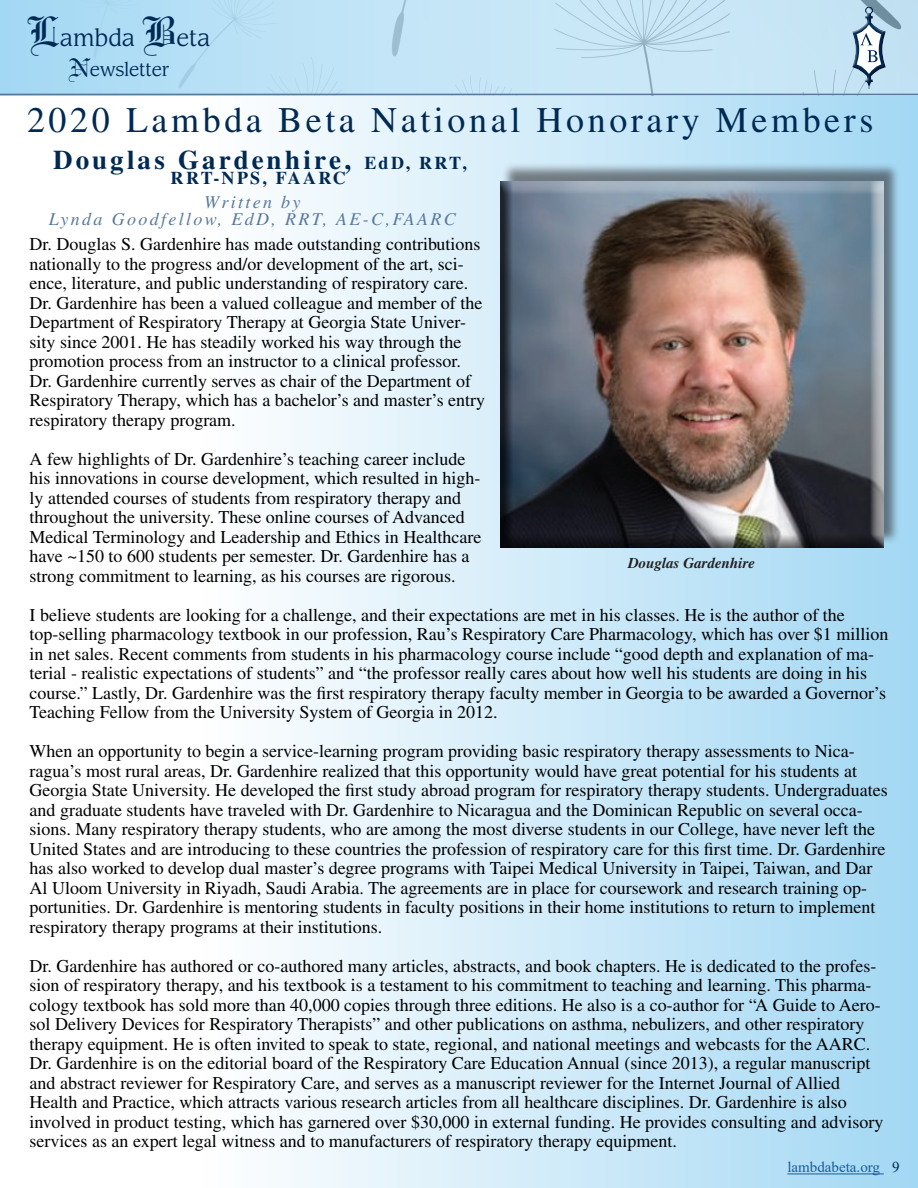
<style>
.page{position:relative;width:918px;height:1188px;background:#fff}
.page>*{position:absolute;margin:0;border:0;box-sizing:border-box;transform-origin:0 0}
.t1{font:36px "Times";letter-spacing:.1em;color:#002953}
.amount{font:700 27px "Times";letter-spacing:.11em;color:#002953}
.t2{font:22.5px "Leawood";letter-spacing:-.005em;color:#002a56}
.t3{font:18px/19.5px "Times";color:#000}
.t4{font:italic 18px "Times";letter-spacing:.13em;color:#59799c}
.amount-2{font:700 18px "Times";letter-spacing:.125em;color:#002953}
.t5{font:18px "Leawood";letter-spacing:-.015em;color:#002a56}
.t6{font:italic 700 15px "Times";color:#231f20}
.t7{font:15px "Times New Roman";color:#175d9e}
.s1{font-family:"Linotext";font-size:45px}
.s2{font-family:"Linotext";font-size:27px}
.s3{font-size:18px}
.s4{color:#002953}
</style>
<div class="page">
<div style="left:0;top:0;width:918px;height:1188px;background:linear-gradient(to right,#fff,#a7d9f4)"></div>
<div style="left:0;top:0;width:918px;height:95px;background:linear-gradient(to right,#b0def7,#cae4f1)"></div>
<div style="left:849px;top:3px;width:39px;height:87px;background:#fff;opacity:.75"></div>
<div style="left:850px;top:7px;width:39px;height:85px;background:#231f20;opacity:.75"></div>
<hr style="left:0;top:94px;width:918px;height:1px;background:#59799c">
<div style="left:501px;top:162px;width:399px;height:382px;background:#231f20;opacity:.55"></div>
<div style="left:500px;top:179px;width:383px;height:369px;background:#231f20;opacity:.75"></div>
<hr style="left:787px;top:1174px;width:97px;height:1px;background:#175d9e">
<p class="t2" style="left:27px;top:25px;width:185px"><span class="s1">L</span>ambda <span class="s1">B</span>eta</p>
<p class="t5" style="left:68px;top:59px;width:102px"><span class="s2">N</span>ewsletter</p>
<p class="t1" style="left:27px;top:100px;width:848px">2020 Lambda Beta National Honorary Members</p>
<p class="amount" style="left:53px;top:144px;width:415px">Douglas Gardenhire, <span class="s3">EdD, RRT,</span></p>
<p class="amount-2" style="left:171px;top:168px;width:177px">RRT-NPS, FAARC</p>
<p class="t4" style="left:204px;top:192px;width:98px">Written by</p>
<p class="t4" style="left:49px;top:209px;width:408px">Lynda Goodfellow, EdD, RRT, AE-C,FAARC</p>
<p class="t3" style="left:30px;top:235px;width:457px">Dr. Douglas S. Gardenhire has made outstanding contributions nationally to the progress and/or development of the art, sci&shy;ence, literature, and public understanding of respiratory care.<br>Dr. Gardenhire has been a valued colleague and member of the Department of Respiratory Therapy at Georgia State Univer&shy;sity since 2001. He has steadily worked his way through the promotion process from an instructor to a clinical professor.<br>Dr. Gardenhire currently serves as chair of the Department of Respiratory Therapy, which has a bachelor’s and master’s entry respiratory therapy program.</p>
<p class="t3" style="left:30px;top:449px;width:453px">A few highlights of Dr. Gardenhire’s teaching career include his innovations in course development, which resulted in high&shy;ly attended courses of students from respiratory therapy and throughout the university. These online courses of Advanced Medical Terminology and Leadership and Ethics in Healthcare have ~150 to 600 students per semester. Dr. Gardenhire has a strong commitment to learning, as his courses are rigorous.</p>
<p class="t3" style="left:30px;top:605px;width:860px">I believe students are looking for a challenge, and their expectations are met in his classes. He is the author of the top-selling pharmacology textbook in our profession, Rau’s Respiratory Care Pharmacology, which has over $1 million in net sales. Recent comments from students in his pharmacology course include “good depth and explanation of ma&shy;terial - realistic expectations of students” and “the professor really cares about how well his students are doing in his course.” Lastly, Dr. Gardenhire was the first respiratory therapy faculty member in Georgia to be awarded a Governor’s Teaching Fellow from the University System of Georgia in 2012.</p>
<p class="t3" style="left:30px;top:742px;width:860px">When an opportunity to begin a service-learning program providing basic respiratory therapy assessments to Nica&shy;ragua’s most rural areas, Dr. Gardenhire realized that this opportunity would have great potential for his students at Georgia State University. He developed the first study abroad program for respiratory therapy students. Undergraduates and graduate students have traveled with Dr. Gardenhire to Nicaragua and the Dominican Republic on several occa&shy;sions. Many respiratory therapy students, who are among the most diverse students in our College, have never left the United States and are introducing to these countries the profession of respiratory care for this first time. Dr. Gardenhire has also worked to develop dual master’s degree programs with Taipei Medical University in Taipei, Taiwan, and Dar Al Uloom University in Riyadh, Saudi Arabia. The agreements are in place for coursework and research training op&shy;portunities. Dr. Gardenhire is mentoring students in faculty positions in their home institutions to return to implement respiratory therapy programs at their institutions.</p>
<p class="t3" style="left:30px;top:956px;width:855px">Dr. Gardenhire has authored or co-authored many articles, abstracts, and book chapters. He is dedicated to the profes&shy;sion of respiratory therapy, and his textbook is a testament to his commitment to teaching and learning. This pharma&shy;cology textbook has sold more than 40,000 copies through three editions. He also is a co-author for “A Guide to Aero&shy;sol Delivery Devices for Respiratory Therapists” and other publications on asthma, nebulizers, and other respiratory therapy equipment. He is often invited to speak to state, regional, and national meetings and webcasts for the AARC.<br>Dr. Gardenhire is on the editorial board of the Respiratory Care Education Annual (since 2013), a regular manuscript and abstract reviewer for Respiratory Care, and serves as a manuscript reviewer for the Internet Journal of Allied Health and Practice, which attracts various research articles from all healthcare disciplines. Dr. Gardenhire is also involved in product testing, which has garnered over $30,000 in external funding. He provides consulting and advisory services as an expert legal witness and to manufacturers of respiratory therapy equipment.</p>
<p class="t6" style="left:628px;top:554px;width:129px">Douglas Gardenhire</p>
<p class="t7" style="left:787px;top:1157px;width:114px">lambdabeta.org <span class="s4">9</span></p>
</div>
